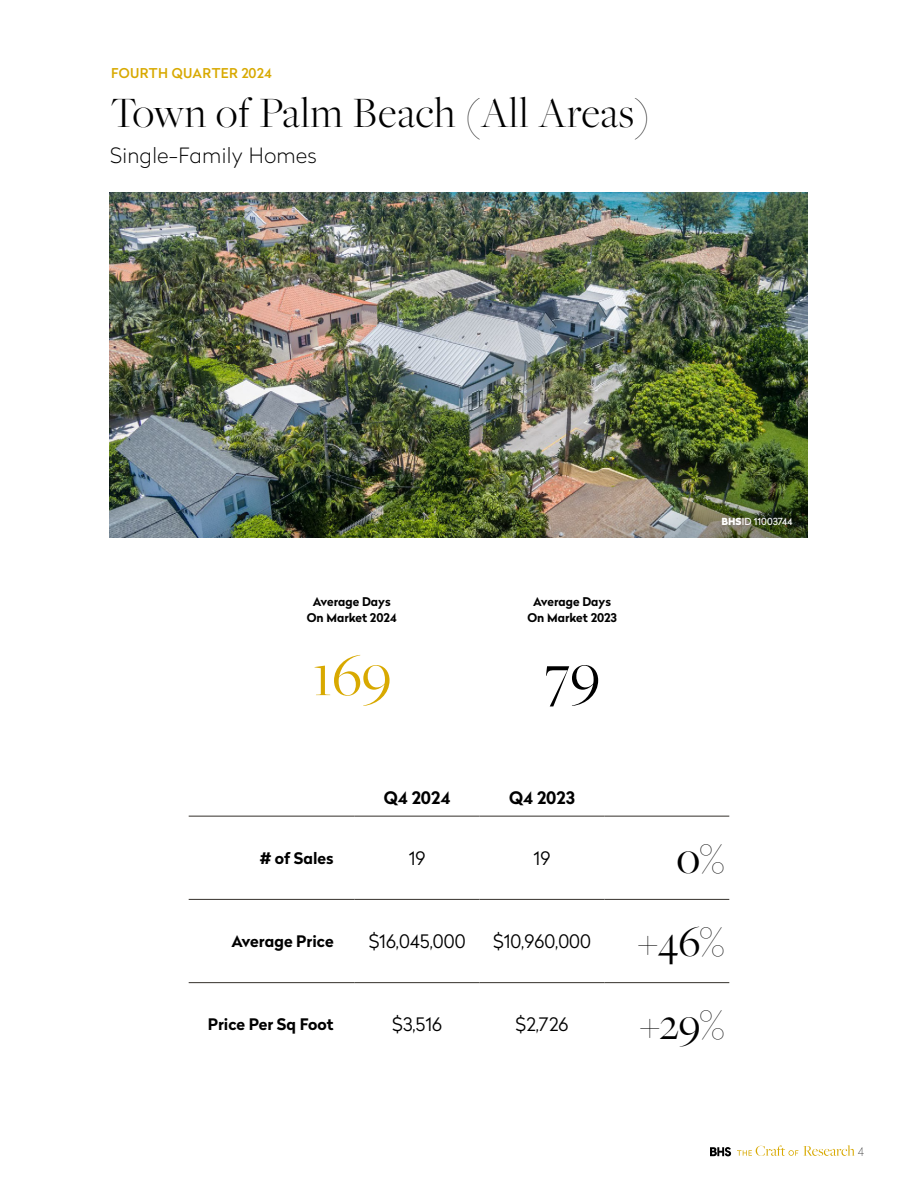
<style>
.page{position:relative;width:918px;height:1188px;background:#fff}
.page>*{position:absolute;margin:0;border:0;box-sizing:border-box;transform-origin:0 0}
.t1{font:61.65px "Freight Big Pro";color:#d8a900}
.t2{font:61.65px "Freight Big Pro";color:#000}
.t3{font:300 45px "Freight Big Pro";letter-spacing:.02em;color:#000}
.t4{font:45px "Freight Big Pro";color:#000}
.t5{font:100 21px "Radikal";letter-spacing:.02em;color:#000}
.t6{font:300 18.45px "Radikal";color:#000}
.t7{font:700 17.25px "Radikal";color:#000}
.t8{font:700 15.9px "Radikal";color:#000}
.t9{font:500 13.5px "Radikal";letter-spacing:.03em;color:#d8a900}
.t10{font:700 12px/15.8px "Radikal";color:#000;text-align:center}
.t11{font:100 12px "Radikal";color:#000}
.t12{font:9.75px "Radikal";color:#fff}
.s1{font-weight:900}
</style>
<div class="page">
<svg style="left:710px;top:1147px;width:21px;height:9px"></svg>
<svg style="left:737px;top:1145px;width:118px;height:11px"></svg>
<img style="left:109px;top:192px;width:699px;height:346px">
<img style="left:444px;top:352px;width:364px;height:186px">
<hr style="left:189px;top:816px;width:166px;height:1px;background:#34302b">
<hr style="left:355px;top:816px;width:125px;height:1px;background:#34302b">
<hr style="left:480px;top:816px;width:124px;height:1px;background:#34302b">
<hr style="left:604px;top:816px;width:125px;height:1px;background:#34302b">
<hr style="left:189px;top:899px;width:166px;height:1px;background:#34302b">
<hr style="left:355px;top:899px;width:125px;height:1px;background:#34302b">
<hr style="left:480px;top:899px;width:124px;height:1px;background:#34302b">
<hr style="left:604px;top:899px;width:125px;height:1px;background:#34302b">
<hr style="left:189px;top:982px;width:166px;height:1px;background:#34302b">
<hr style="left:355px;top:982px;width:125px;height:1px;background:#34302b">
<hr style="left:480px;top:982px;width:124px;height:1px;background:#34302b">
<hr style="left:604px;top:982px;width:125px;height:1px;background:#34302b">
<div style="left:714px;top:510px;width:86px;height:23px;background:#000;opacity:.3"></div>
<p class="t9" style="left:111px;top:63px;width:162px">FOURTH QUARTER 2024</p>
<h2 class="t3" style="left:110px;top:84px;width:541px">Town of Palm Beach (All Areas)</h2>
<h3 class="t5" style="left:110px;top:141px;width:208px">Single-Family Homes</h3>
<p class="t10" style="left:307px;top:594px;width:92px">Average Days<br>On Market 2024</p>
<p class="t10" style="left:528px;top:594px;width:91px">Average Days<br>On Market 2023</p>
<h1 class="t1" style="left:312px;top:635px;width:80px">169</h1>
<h1 class="t2" style="left:545px;top:635px;width:57px">79</h1>
<h3 class="t7" style="left:384px;top:785px;width:68px">Q4 2024</h3>
<h3 class="t7" style="left:509px;top:785px;width:67px">Q4 2023</h3>
<p class="t12" style="left:721px;top:515px;width:73px"><span class="s1">BHS</span>ID 11003744</p>
<h3 class="t8" style="left:260px;top:846px;width:75px"># of Sales</h3>
<h3 class="t6" style="left:409px;top:845px;width:18px">19</h3>
<h3 class="t6" style="left:534px;top:845px;width:18px">19</h3>
<h2 class="t4" style="left:676px;top:829px;width:49px">0%</h2>
<h3 class="t8" style="left:231px;top:930px;width:104px">Average Price</h3>
<h3 class="t6" style="left:369px;top:928px;width:98px">$16,045,000</h3>
<h3 class="t6" style="left:493px;top:928px;width:99px">$10,960,000</h3>
<h2 class="t4" style="left:638px;top:913px;width:87px">+46%</h2>
<h3 class="t8" style="left:208px;top:1013px;width:127px">Price Per Sq Foot</h3>
<h3 class="t6" style="left:392px;top:1012px;width:51px">$3,516</h3>
<h3 class="t6" style="left:515px;top:1012px;width:55px">$2,726</h3>
<h2 class="t4" style="left:640px;top:996px;width:85px">+29%</h2>
<p class="t11" style="left:858px;top:1143px;width:8px">4</p>
</div>
